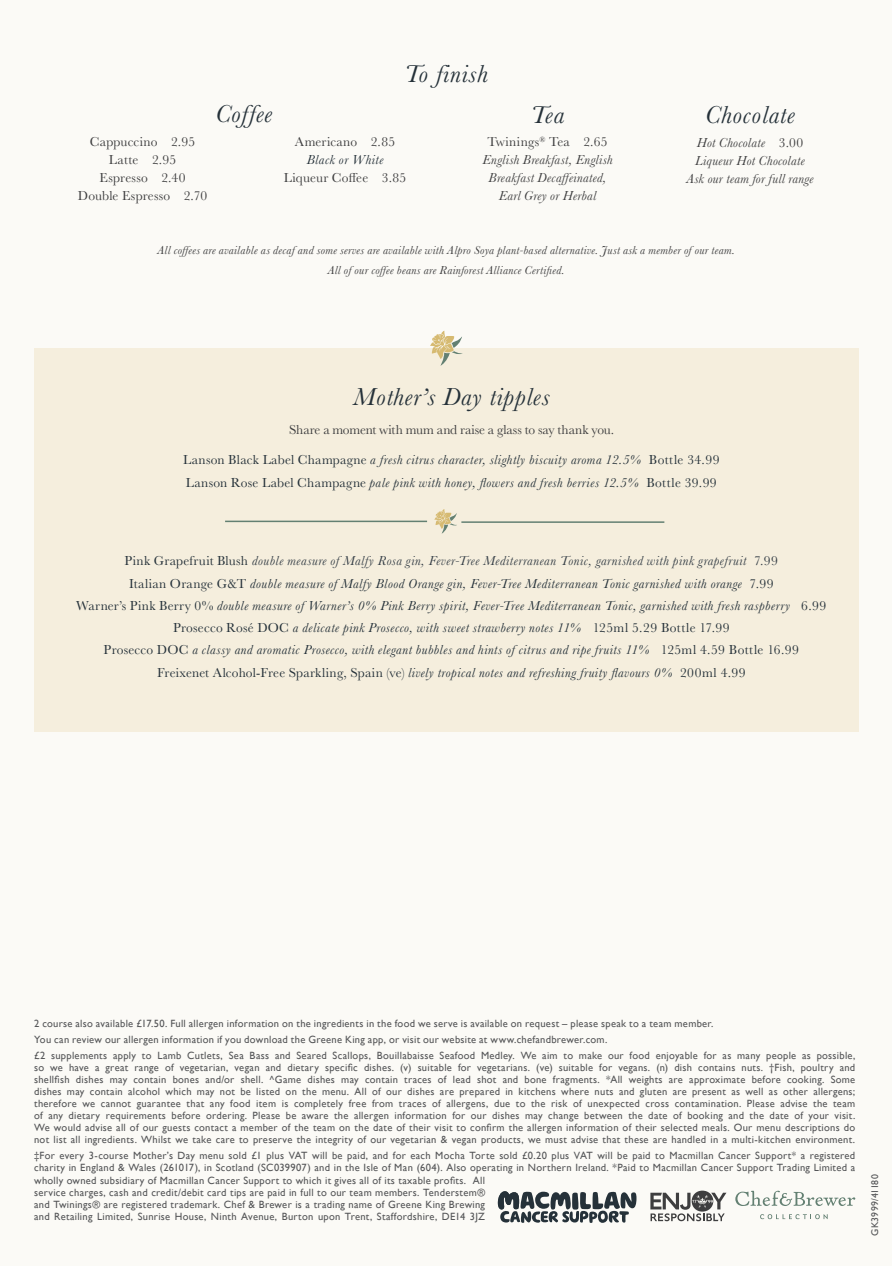
<style>
.page{position:relative;width:892px;height:1266px;background:#fff}
.page>*{position:absolute;margin:0;border:0;box-sizing:border-box;transform-origin:0 0}
.t1{font:italic 25.5px "Baskerville";letter-spacing:.03em;color:#253139}
.t2{font:italic 13.5px/22.2px "Baskerville";letter-spacing:.04em;color:#253139}
.t3{font:italic 13.5px/18px "Baskerville";letter-spacing:.02em;color:#3e3e3f;text-align:center}
.t4{font:13.5px/18px "Baskerville";letter-spacing:.005em;color:#3e3e3f;text-align:center}
.t5{font:italic 12px/19.4px "Baskerville";letter-spacing:.025em;color:#3e3e3f;text-align:center}
.t6{font:10.5px/12px "Gill Sans";letter-spacing:.025em;color:#545557}
.t7{font:9.75px "Gill Sans";letter-spacing:.035em;color:#545557}
.s1{font-style:normal}
.s2{color:#353e46}
.s3{font-style:normal;color:#353e46}
</style>
<div class="page">
<div style="left:0;top:0;width:892px;height:1265px;background:#fbfaf6"></div>
<div style="left:34px;top:348px;width:825px;height:383px;background:#f5eedd"></div>
<svg style="left:735px;top:1190px;width:120px;height:15px"></svg>
<svg style="left:760px;top:1214px;width:68px;height:4px"></svg>
<svg style="left:650px;top:1190px;width:76px;height:30px"></svg>
<svg style="left:430px;top:330px;width:32px;height:36px"></svg>
<svg style="left:498px;top:1191px;width:138px;height:31px"></svg>
<hr style="left:225px;top:520px;width:202px;height:2px;background:#638072">
<hr style="left:461px;top:521px;width:203px;height:1px;background:#638072">
<svg style="left:434px;top:509px;width:23px;height:24px"></svg>
<h1 class="t1" style="left:405px;top:57px;width:85px">To finish</h1>
<h1 class="t1" style="left:215px;top:97px;width:58px">Coffee</h1>
<p class="t4" style="left:78px;top:132px;width:131px">Cappuccino 2.95<br>Latte 2.95<br>Espresso 2.40<br>Double Espresso 2.70</p>
<p class="t4" style="left:295px;top:132px;width:102px">Americano 2.85</p>
<p class="t2" style="left:307px;top:148px;width:78px">Black or White</p>
<p class="t4" style="left:284px;top:168px;width:124px">Liqueur Coffee 3.85</p>
<h1 class="t1" style="left:531px;top:97px;width:35px">Tea</h1>
<p class="t3" style="left:482px;top:133px;width:132px"><span class="s1">Twinings</span><sup>®</sup> <span class="s1">Tea 2.65<br></span>English Breakfast, English<br>Breakfast Decaffeinated,<br>Earl Grey or Herbal</p>
<h1 class="t1" style="left:705px;top:98px;width:91px">Chocolate</h1>
<p class="t3" style="left:686px;top:133px;width:129px">Hot Chocolate <span class="s1">3.00<br></span>Liqueur Hot Chocolate<br>Ask our team for full range</p>
<p class="t5" style="left:157px;top:241px;width:579px">All coffees are available as decaf and some serves are available with Alpro Soya plant-based alternative. Just ask a member of our team.<br>All of our coffee beans are Rainforest Alliance Certified.</p>
<h1 class="t1" style="left:354px;top:379px;width:198px">Mother’s Day tipples</h1>
<p class="t4" style="left:289px;top:420px;width:326px">Share a moment with mum and raise a glass to say thank you.</p>
<p class="t2" style="left:183px;top:449px;width:538px"><span class="s1">Lanson Black Label Champagne</span> a fresh citrus character, slightly biscuity aroma 12.5% <span class="s1">Bottle 34.99<br>Lanson Rose Label Champagne</span> pale pink with honey, flowers and fresh berries 12.5% <span class="s1">Bottle 39.99</span></p>
<p class="t2" style="left:76px;top:549px;width:752px;text-align:center"><span class="s1">Pink Grapefruit Blush</span> <span class="s2">double measure of Malfy Rosa gin, Fever-Tree Mediterranean Tonic, garnished with pink grapefruit</span> <span class="s3">7.99<br></span><span class="s1">Italian Orange G&amp;T</span> double measure of Malfy Blood Orange gin, Fever-Tree Mediterranean Tonic garnished with orange <span class="s1">7.99<br>Warner’s Pink Berry 0%</span> double measure of Warner’s 0% Pink Berry spirit, Fever-Tree Mediterranean Tonic, garnished with fresh raspberry <span class="s1">6.99<br>Prosecco Rosé DOC</span> a delicate pink Prosecco, with sweet strawberry notes 11% <span class="s1">125ml 5.29 Bottle 17.99<br>Prosecco DOC</span> a classy and aromatic Prosecco, with elegant bubbles and hints of citrus and ripe fruits 11% <span class="s1">125ml 4.59 Bottle 16.99<br>Freixenet Alcohol-Free Sparkling, Spain (ve)</span> lively tropical notes and refreshing fruity flavours 0% <span class="s1">200ml 4.99</span></p>
<p class="t6" style="left:34px;top:1014px;width:823px;line-height:16.2px">2 course also available £17.50. Full allergen information on the ingredients in the food we serve is available on request – please speak to a team member.<br>You can review our allergen information if you download the Greene King app, or visit our website at www.chefandbrewer.com.<br>£2 supplements apply to Lamb Cutlets, Sea Bass and Seared Scallops, Bouillabaisse Seafood Medley. We aim to make our food enjoyable for as many people as possible,</p>
<p class="t6" style="left:34px;top:1061px;width:823px;text-align:justify">so we have a great range of vegetarian, vegan and dietary specific dishes. (v) suitable for vegetarians. (ve) suitable for vegans. (n) dish contains nuts. †Fish, poultry and shellfish dishes may contain bones and/or shell. ^Game dishes may contain traces of lead shot and bone fragments. *All weights are approximate before cooking. Some dishes may contain alcohol which may not be listed on the menu. All of our dishes are prepared in kitchens where nuts and gluten are present as well as other allergens; therefore we cannot guarantee that any food item is completely free from traces of allergens, due to the risk of unexpected cross contamination. Please advise the team of any dietary requirements before ordering. Please be aware the allergen information for our dishes may change between the date of booking and the date of your visit.<br>We would advise all of our guests contact a member of the team on the date of their visit to confirm the allergen information of their selected meals. Our menu descriptions do not list all ingredients. Whilst we take care to preserve the integrity of our vegetarian &amp; vegan products, we must advise that these are handled in a multi-kitchen environment.</p>
<p class="t6" style="left:34px;top:1149px;width:823px">‡For every 3-course Mother’s Day menu sold £1 plus VAT will be paid, and for each Mocha Torte sold £0.20 plus VAT will be paid to Macmillan Cancer Support* a registered charity in England &amp; Wales (261017), in Scotland (SC039907) and in the Isle of Man (604). Also operating in Northern Ireland. *Paid to Macmillan Cancer Support Trading Limited a wholly owned subsidiary of Macmillan Cancer Support to which it gives all of its taxable profits. All<br>service charges, cash and credit/debit card tips are paid in full to our team members. Tenderstem®<br>and Twinings® are registered trademark. Chef &amp; Brewer is a trading name of Greene King Brewing<br>and Retailing Limited, Sunrise House, Ninth Avenue, Burton upon Trent, Staffordshire, DE14 3JZ</p>
<p class="t7" style="left:869px;top:1235px;width:63px;rotate:-90deg">GK3999/41180</p>
</div>
